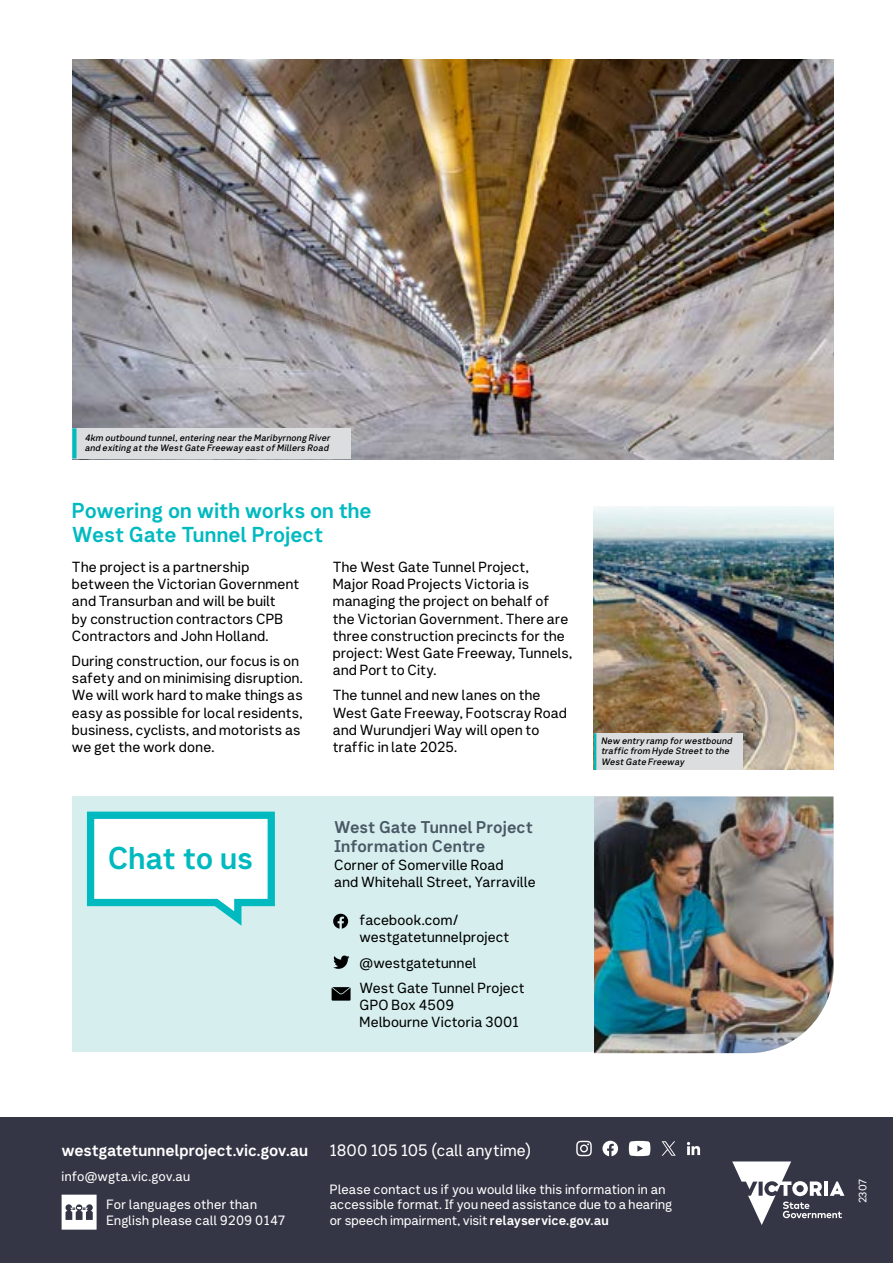
<style>
.page{position:relative;width:893px;height:1263px;background:#fff}
.page>*{position:absolute;margin:0;border:0;box-sizing:border-box;transform-origin:0 0}
.t1{font:30.6px "Network Sans 2019 Bold";letter-spacing:-.005em;color:#00bac0}
.t2{font:21px/24px "Network Sans 2019 Bold";color:#00bac0}
.t3{font:16.5px/19.8px "Network Sans 2019 Bold";letter-spacing:.005em;color:#485865}
.t4{font:16.05px "Network Sans 2019 Bold";letter-spacing:-.01em;color:#fff}
.t5{font:16.05px "Network Sans 2019 Regular";letter-spacing:.01em;color:#fff}
.t6{font:14.25px/17.1px "Network Sans 2019 Regular";letter-spacing:.01em;color:#000}
.t7{font:13.05px/15.5px "Network Sans 2019 Regular";letter-spacing:.01em;color:#fff}
.t8{font:10.5px "Network Sans 2019 Regular";color:#fff}
.t9{font:italic 9px/10.8px "Network Sans 2019 Medium";letter-spacing:.015em;color:#000}
.s1{font-family:"Network Sans 2019 Bold"}
</style>
<div class="page">
<div style="left:0;top:1117px;width:893px;height:146px;background:#343645"></div>
<svg style="left:732px;top:1161px;width:112px;height:64px"></svg>
<svg style="left:62px;top:1194px;width:35px;height:35px"></svg>
<svg style="left:687px;top:1142px;width:13px;height:13px"></svg>
<svg style="left:576px;top:1141px;width:16px;height:15px"></svg>
<svg style="left:602px;top:1141px;width:16px;height:15px"></svg>
<svg style="left:629px;top:1141px;width:21px;height:15px"></svg>
<svg style="left:662px;top:1141px;width:14px;height:15px"></svg>
<div style="left:72px;top:796px;width:656px;height:256px;background:#d6eeee"></div>
<img style="left:594px;top:796px;width:239px;height:257px">
<img style="left:72px;top:60px;width:761px;height:399px">
<div style="left:72px;top:428px;width:279px;height:31px;background:#dcddde"></div>
<svg style="left:72px;top:428px;width:4px;height:30px"></svg>
<svg style="left:86px;top:811px;width:189px;height:115px"></svg>
<svg style="left:333px;top:914px;width:15px;height:14px"></svg>
<svg style="left:333px;top:955px;width:16px;height:14px"></svg>
<svg style="left:332px;top:987px;width:19px;height:14px"></svg>
<img style="left:594px;top:506px;width:239px;height:264px">
<div style="left:594px;top:733px;width:148px;height:37px;background:#dcddde"></div>
<hr style="left:594px;top:733px;width:2px;height:37px;background:#00bac0">
<p class="t9" style="left:85px;top:431px;width:247px">4km outbound tunnel, entering near the Maribyrnong River and exiting at the West Gate Freeway east of Millers Road</p>
<h2 class="t2" style="left:72px;top:498px;width:301px">Powering on with works on the<br>West Gate Tunnel Project</h2>
<p class="t6" style="left:72px;top:558px;width:229px">The project is a partnership between the Victorian Government and Transurban and will be built<br>by construction contractors CPB<br>Contractors and John Holland.</p>
<p class="t6" style="left:72px;top:652px;width:232px">During construction, our focus is on safety and on minimising disruption.<br>We will work hard to make things as easy as possible for local residents, business, cyclists, and motorists as we get the work done.</p>
<p class="t6" style="left:333px;top:558px;width:241px">The West Gate Tunnel Project,<br>Major Road Projects Victoria is managing the project on behalf of the Victorian Government. There are three construction precincts for the project: West Gate Freeway, Tunnels, and Port to City.</p>
<p class="t6" style="left:333px;top:686px;width:236px">The tunnel and new lanes on the<br>West Gate Freeway, Footscray Road and Wurundjeri Way will open to traffic in late 2025.</p>
<h1 class="t1" style="left:108px;top:832px;width:147px">Chat to us</h1>
<p class="t3" style="left:334px;top:816px;width:200px">West Gate Tunnel Project<br>Information Centre</p>
<p class="t6" style="left:334px;top:855px;width:203px">Corner of Somerville Road<br>and Whitehall Street, Yarraville</p>
<p class="t6" style="left:360px;top:911px;width:151px">facebook.com/ westgatetunnelproject</p>
<p class="t6" style="left:360px;top:949px;width:166px;line-height:25.7px">@westgatetunnel<br>West Gate Tunnel Project</p>
<p class="t6" style="left:360px;top:996px;width:161px">GPO Box 4509<br>Melbourne Victoria 3001</p>
<p class="t9" style="left:601px;top:734px;width:132px">New entry ramp for westbound traffic from Hyde Street to the<br>West Gate Freeway</p>
<p class="t4" style="left:62px;top:1137px;width:248px">westgatetunnelproject.vic.gov.au</p>
<p class="t7" style="left:106px;top:1161px;width:152px;line-height:28.5px;text-indent:-45px">info@wgta.vic.gov.au<br>For languages other than</p>
<p class="t7" style="left:106px;top:1211px;width:181px">English please call 9209 0147</p>
<p class="t5" style="left:330px;top:1137px;width:203px">1800 105 105 (call anytime)</p>
<p class="t7" style="left:330px;top:1180px;width:344px">Please contact us if you would like this information in an accessible format. If you need assistance due to a hearing or speech impairment, visit <span class="s1">relayservice.gov.au</span></p>
<p class="t8" style="left:854px;top:1203px;width:26px;rotate:-90deg">2307</p>
</div>
